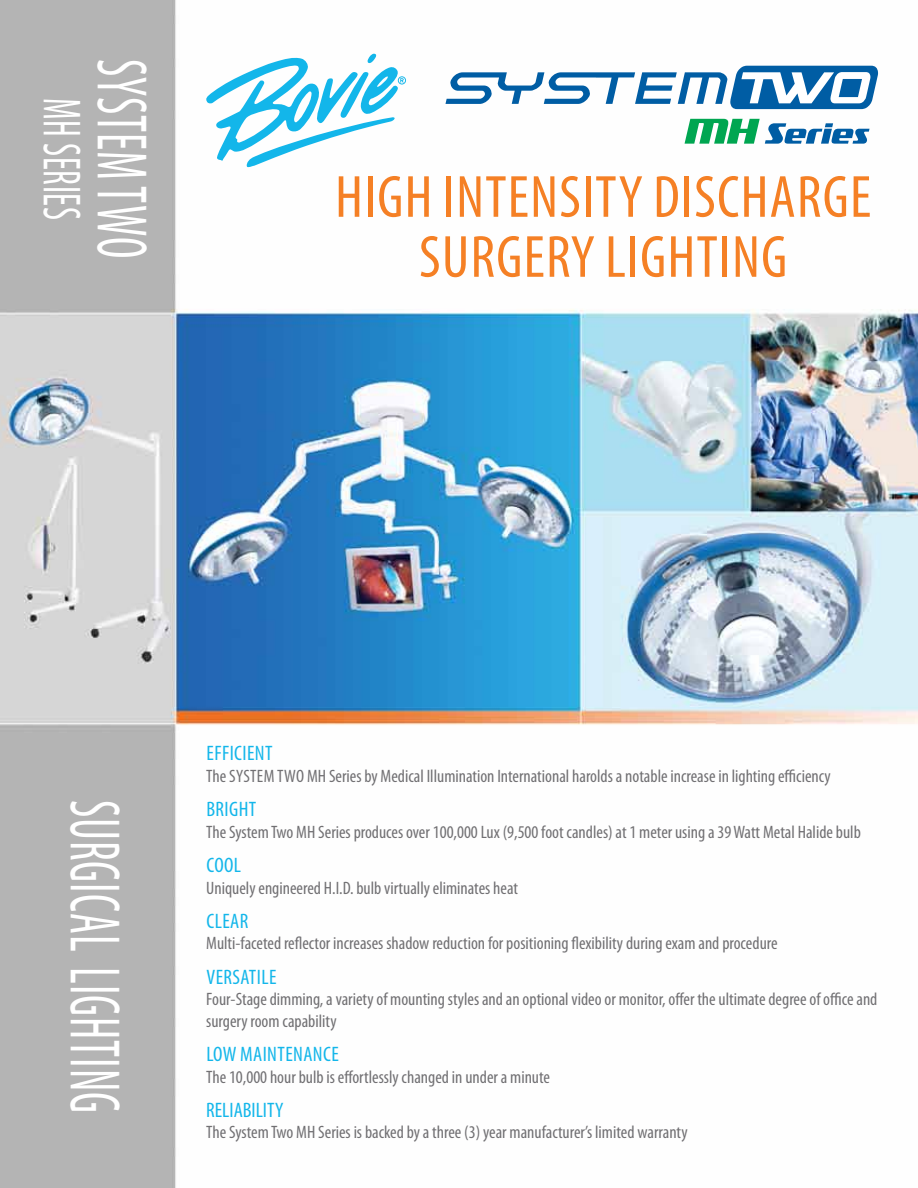
<style>
.page{position:relative;width:918px;height:1188px;background:#fff}
.page>*{position:absolute;margin:0;border:0;box-sizing:border-box;transform-origin:0 0}
.t1{font:condensed 72px "Myriad Pro";letter-spacing:.02em;color:#fff;scale:.67 1}
.t2{font:condensed 60px/60px "Myriad Pro";letter-spacing:.02em;color:#f58025;text-align:center}
.t3{font:condensed 54px "Myriad Pro";letter-spacing:.02em;color:#fff;scale:.67 1}
.t4{font:condensed 21px "Myriad Pro";letter-spacing:.02em;color:#13b6ea}
.t5{font:condensed 18px/21.6px "Myriad Pro";color:#717073}
</style>
<div class="page">
<img style="left:0;top:0;width:918px;height:1188px">
<svg style="left:206px;top:54px;width:200px;height:113px"></svg>
<svg style="left:446px;top:66px;width:432px;height:43px"></svg>
<svg style="left:685px;top:119px;width:185px;height:25px"></svg>
<h3 class="t3" style="left:94px;top:98px;width:184px;rotate:90deg">MH Series</h3>
<h1 class="t1" style="left:165px;top:59px;width:299px;rotate:90deg">System Two</h1>
<h2 class="t2" style="left:335px;top:166px;width:538px">high intensity discharge surgery lighting</h2>
<h1 class="t1" style="left:138px;top:800px;width:469px;rotate:90deg">Surgical lighting</h1>
<p class="t4" style="left:206px;top:741px;width:68px">Efficient</p>
<p class="t5" style="left:206px;top:765px;width:626px">The System Two MH Series by Medical Illumination International harolds a notable increase in lighting efficiency</p>
<p class="t4" style="left:206px;top:797px;width:18px">BRIGHT</p>
<p class="t5" style="left:206px;top:821px;width:656px">The System Two MH Series produces over 100,000 Lux (9,500 foot candles) at 1 meter using a 39 Watt Metal Halide bulb</p>
<p class="t4" style="left:206px;top:852px;width:10px">COOL</p>
<p class="t5" style="left:206px;top:877px;width:313px">Uniquely engineered H.I.D. bulb virtually eliminates heat</p>
<p class="t4" style="left:206px;top:908px;width:43px">Clear</p>
<p class="t5" style="left:206px;top:933px;width:573px">Multi-faceted reflector increases shadow reduction for positioning flexibility during exam and procedure</p>
<p class="t4" style="left:206px;top:964px;width:18px">VERSATILE</p>
<p class="t5" style="left:206px;top:988px;width:673px">Four-Stage dimming, a variety of mounting styles and an optional video or monitor, offer the ultimate degree of office and surgery room capability</p>
<p class="t4" style="left:206px;top:1041px;width:44px">LOW MAINTENANCE</p>
<p class="t5" style="left:206px;top:1066px;width:345px">The 10,000 hour bulb is effortlessly changed in under a minute</p>
<p class="t4" style="left:206px;top:1097px;width:8px">RELIA</p>
<p class="t4" style="left:243px;top:1097px;width:16px">BILITY</p>
<p class="t5" style="left:206px;top:1122px;width:483px">The System Two MH Series is backed by a three (3) year manufacturer’s limited warranty</p>
</div>
